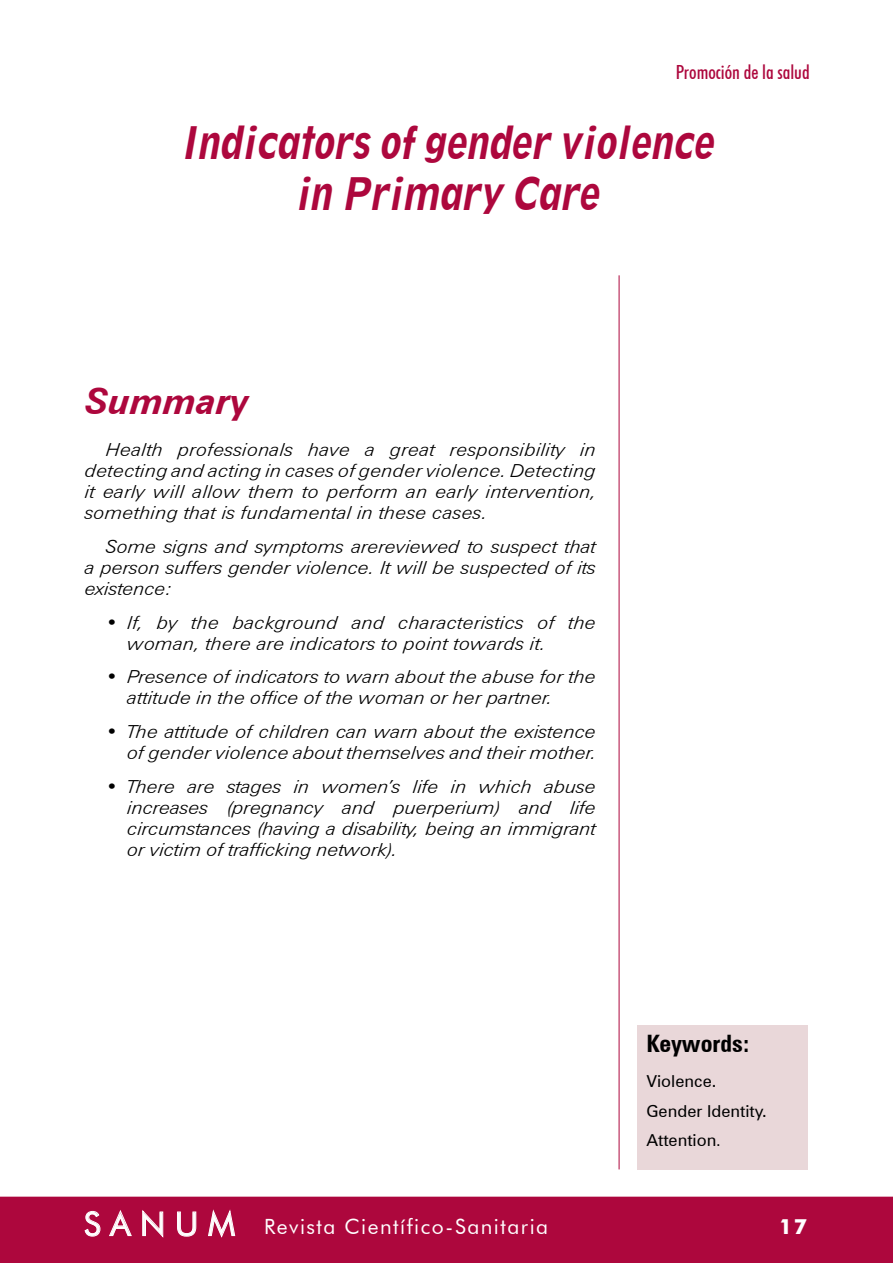
<style>
.page{position:relative;width:893px;height:1263px;background:#fff}
.page>*{position:absolute;margin:0;border:0;box-sizing:border-box;transform-origin:0 0}
.t1{font:italic 800 42px/50.4px "Geometric 212 BT";color:#ad073d;text-align:center;scale:.8 1}
.t2{font:italic 700 36px "Zurich BT";color:#ad073d}
.t3{font:700 condensed 24px "Zurich BT";color:#000}
.t4{font:21px "Futura BT";letter-spacing:.07em;color:#fff}
.t5{font:700 21px "Futura BT";color:#fff}
.t6{font:500 condensed 19.5px "Futura BT";color:#ad073d}
.t7{font:italic 300 18px/21px "Zurich BT";letter-spacing:-.01em;color:#000;text-align:justify;scale:1.1 1}
.t8{font:16.5px/29.5px "Zurich BT";color:#000}
.s1{font-stretch:condensed}
.s2{font-size:33px}
</style>
<div class="page">
<div style="left:0;top:1197px;width:893px;height:66px;background:#ad073d"></div>
<hr style="left:619px;top:275px;width:1px;height:894px;background:#ad073d">
<div style="left:638px;top:1025px;width:170px;height:144px;background:#e9d7d9"></div>
<p class="t6" style="left:676px;top:60px;width:135px">Promoción de la salud</p>
<h1 class="t1" style="left:180px;top:118px;width:679px">Indicators ofgender violence in Primary Care</h1>
<h2 class="t2" style="left:85px;top:379px;width:167px">Summary</h2>
<p class="t7" style="left:85px;top:439px;width:466px;text-indent:21px">Health professionals have a great responsibility in detecting and acting in cases of gender violence. Detecting it early will allow them to perform an early intervention, something that is fundamental in these cases.</p>
<p class="t7" style="left:85px;top:536px;width:466px;text-indent:21px">Some signs and symptoms arereviewed to suspect that a person suffers gender violence. It will be suspected of its existence:</p>
<p class="t7" style="left:128px;top:611px;width:428px;text-indent:-21px">• If, by the background and characteristics of the woman, there are indicators to point towards it.</p>
<p class="t7" style="left:128px;top:666px;width:428px;text-indent:-21px">• Presence of indicators to warn about the abuse for the attitude in the office of the woman or her partner.</p>
<p class="t7" style="left:106px;top:721px;width:447px;text-align:right">• The attitude of children can warn about the existence of gender violence about themselves and their mother.</p>
<p class="t7" style="left:128px;top:776px;width:428px;text-indent:-21px">• There are stages in women’s life in which abuse increases (pregnancy and puerperium) and life circumstances (having a disability, being an immigrant or victim of trafficking network).</p>
<h3 class="t3" style="left:646px;top:1028px;width:104px">Keywords:</h3>
<p class="t8" style="left:646px;top:1066px;width:122px">Violence.<br>Gender Identity.<br>Attention<span class="s1">.</span></p>
<p class="t4" style="left:84px;top:1214px;width:466px"><span class="s2">S A N U M</span> Revista Científico-Sanitaria</p>
<p class="t5" style="left:779px;top:1214px;width:29px">17</p>
</div>
